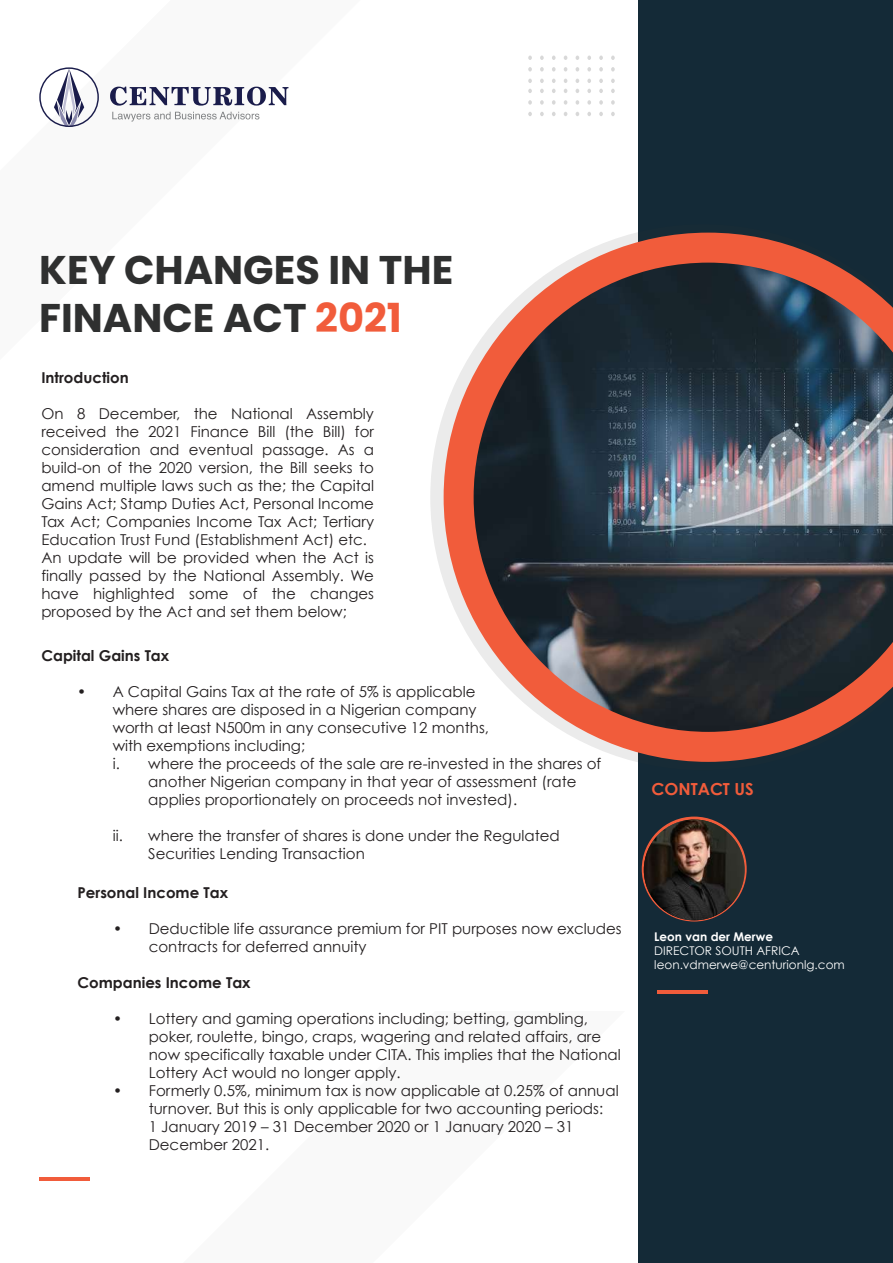
<style>
.page{position:relative;width:893px;height:1263px;background:#fff}
.page>*{position:absolute;margin:0;border:0;box-sizing:border-box;transform-origin:0 0}
.t1{font:700 40.05px/48px "Poppins";color:#2f3030}
.t2{font:700 16.65px "Century Gothic";color:#f15c3b}
.t3{font:15px/18px "Century Gothic";color:#231f20}
.t4{font:700 15px "Century Gothic";color:#231f20}
.t5{font:12px/14.4px "Century Gothic";color:#fff}
.t6{font:700 12px "Century Gothic";color:#fff}
.s1{color:#f15c3b}
</style>
<div class="page">
<div style="left:638px;top:0;width:255px;height:1263px;background:#142a37"></div>
<svg style="left:112px;top:86px;width:329px;height:486px"></svg>
<svg style="left:528px;top:56px;width:4px;height:4px"></svg>
<svg style="left:540px;top:56px;width:4px;height:4px"></svg>
<svg style="left:552px;top:56px;width:4px;height:4px"></svg>
<svg style="left:564px;top:56px;width:3px;height:4px"></svg>
<svg style="left:576px;top:56px;width:3px;height:4px"></svg>
<svg style="left:587px;top:56px;width:4px;height:4px"></svg>
<svg style="left:599px;top:56px;width:4px;height:4px"></svg>
<svg style="left:611px;top:56px;width:4px;height:4px"></svg>
<svg style="left:528px;top:67px;width:4px;height:5px"></svg>
<svg style="left:540px;top:67px;width:4px;height:5px"></svg>
<svg style="left:552px;top:67px;width:4px;height:5px"></svg>
<svg style="left:564px;top:67px;width:3px;height:5px"></svg>
<svg style="left:576px;top:67px;width:3px;height:5px"></svg>
<svg style="left:587px;top:67px;width:4px;height:5px"></svg>
<svg style="left:599px;top:67px;width:4px;height:5px"></svg>
<svg style="left:611px;top:67px;width:4px;height:5px"></svg>
<svg style="left:528px;top:79px;width:4px;height:4px"></svg>
<svg style="left:540px;top:79px;width:4px;height:4px"></svg>
<svg style="left:552px;top:79px;width:4px;height:4px"></svg>
<svg style="left:564px;top:79px;width:3px;height:4px"></svg>
<svg style="left:576px;top:79px;width:3px;height:4px"></svg>
<svg style="left:587px;top:79px;width:4px;height:4px"></svg>
<svg style="left:599px;top:79px;width:4px;height:4px"></svg>
<svg style="left:611px;top:79px;width:4px;height:4px"></svg>
<svg style="left:528px;top:89px;width:4px;height:4px"></svg>
<svg style="left:540px;top:89px;width:4px;height:4px"></svg>
<svg style="left:552px;top:89px;width:4px;height:4px"></svg>
<svg style="left:564px;top:89px;width:3px;height:4px"></svg>
<svg style="left:576px;top:89px;width:3px;height:4px"></svg>
<svg style="left:587px;top:89px;width:4px;height:4px"></svg>
<svg style="left:599px;top:89px;width:4px;height:4px"></svg>
<svg style="left:611px;top:89px;width:4px;height:4px"></svg>
<svg style="left:528px;top:100px;width:4px;height:5px"></svg>
<svg style="left:540px;top:100px;width:4px;height:5px"></svg>
<svg style="left:552px;top:100px;width:4px;height:5px"></svg>
<svg style="left:564px;top:100px;width:3px;height:5px"></svg>
<svg style="left:576px;top:100px;width:3px;height:5px"></svg>
<svg style="left:587px;top:100px;width:4px;height:5px"></svg>
<svg style="left:599px;top:100px;width:4px;height:5px"></svg>
<svg style="left:611px;top:100px;width:4px;height:5px"></svg>
<svg style="left:528px;top:112px;width:4px;height:4px"></svg>
<svg style="left:540px;top:112px;width:4px;height:4px"></svg>
<svg style="left:552px;top:112px;width:4px;height:4px"></svg>
<svg style="left:564px;top:112px;width:3px;height:4px"></svg>
<svg style="left:576px;top:112px;width:3px;height:4px"></svg>
<svg style="left:587px;top:112px;width:4px;height:4px"></svg>
<svg style="left:599px;top:112px;width:4px;height:4px"></svg>
<svg style="left:611px;top:112px;width:4px;height:4px"></svg>
<hr style="left:39px;top:1177px;width:51px;height:4px;background:#f15c3b">
<svg style="left:110px;top:87px;width:178px;height:19px"></svg>
<svg style="left:112px;top:112px;width:147px;height:10px"></svg>
<svg style="left:39px;top:67px;width:60px;height:60px"></svg>
<svg style="left:642px;top:816px;width:105px;height:105px"></svg>
<img style="left:644px;top:819px;width:101px;height:101px;border-radius:50px">
<hr style="left:657px;top:990px;width:51px;height:4px;background:#f15c3b">
<svg style="left:444px;top:233px;width:449px;height:529px"></svg>
<h1 class="t1" style="left:39px;top:246px;width:416px">KEY CHANGES IN THE<br>FINANCE ACT <span class="s1">2021</span></h1>
<p class="t4" style="left:41px;top:366px;width:89px">Introduction</p>
<p class="t3" style="left:41px;top:404px;width:334px">On 8 December, the National Assembly received the 2021 Finance Bill (the Bill) for consideration and eventual passage. As a build-on of the 2020 version, the Bill seeks to amend multiple laws such as the; the Capital Gains Act; Stamp Duties Act, Personal Income Tax Act; Companies Income Tax Act; Tertiary Education Trust Fund (Establishment Act) etc.<br>An update will be provided when the Act is finally passed by the National Assembly. We have highlighted some of the changes proposed by the Act and set them below;</p>
<p class="t4" style="left:41px;top:644px;width:129px">Capital Gains Tax</p>
<p class="t3" style="left:77px;top:683px;width:400px">• A Capital Gains Tax at the rate of 5% is applicable</p>
<p class="t3" style="left:113px;top:701px;width:365px">where shares are disposed in a Nigerian company</p>
<p class="t3" style="left:113px;top:719px;width:378px">worth at least N500m in any consecutive 12 months,</p>
<p class="t3" style="left:113px;top:737px;width:194px">with exemptions including;</p>
<p class="t3" style="left:113px;top:755px;width:490px">i. where the proceeds of the sale are re-invested in the shares of</p>
<p class="t3" style="left:148px;top:773px;width:430px">another Nigerian company in that year of assessment (rate</p>
<p class="t3" style="left:148px;top:791px;width:370px">applies proportionately on proceeds not invested).</p>
<p class="t3" style="left:148px;top:827px;width:413px;text-indent:-36px">ii. where the transfer of shares is done under the Regulated<br>Securities Lending Transaction</p>
<p class="t4" style="left:78px;top:881px;width:152px">Personal Income Tax</p>
<p class="t3" style="left:149px;top:920px;width:474px;text-indent:-36px">• Deductible life assurance premium for PIT purposes now excludes contracts for deferred annuity</p>
<p class="t4" style="left:78px;top:971px;width:175px">Companies Income Tax</p>
<p class="t3" style="left:149px;top:1010px;width:474px;text-indent:-36px">• Lottery and gaming operations including; betting, gambling, poker, roulette, bingo, craps, wagering and related affairs, are now specifically taxable under CITA. This implies that the National Lottery Act would no longer apply.</p>
<p class="t3" style="left:149px;top:1082px;width:471px;text-indent:-36px">• Formerly 0.5%, minimum tax is now applicable at 0.25% of annual turnover. But this is only applicable for two accounting periods:<br>1 January 2019 – 31 December 2020 or 1 January 2020 – 31<br>December 2021.</p>
<p class="t2" style="left:651px;top:776px;width:104px">CONTACT US</p>
<p class="t6" style="left:654px;top:927px;width:120px">Leon van der Merwe</p>
<p class="t5" style="left:654px;top:943px;width:192px">DIRECTOR SOUTH AFRICA leon.vdmerwe@centurionlg.com</p>
</div>
